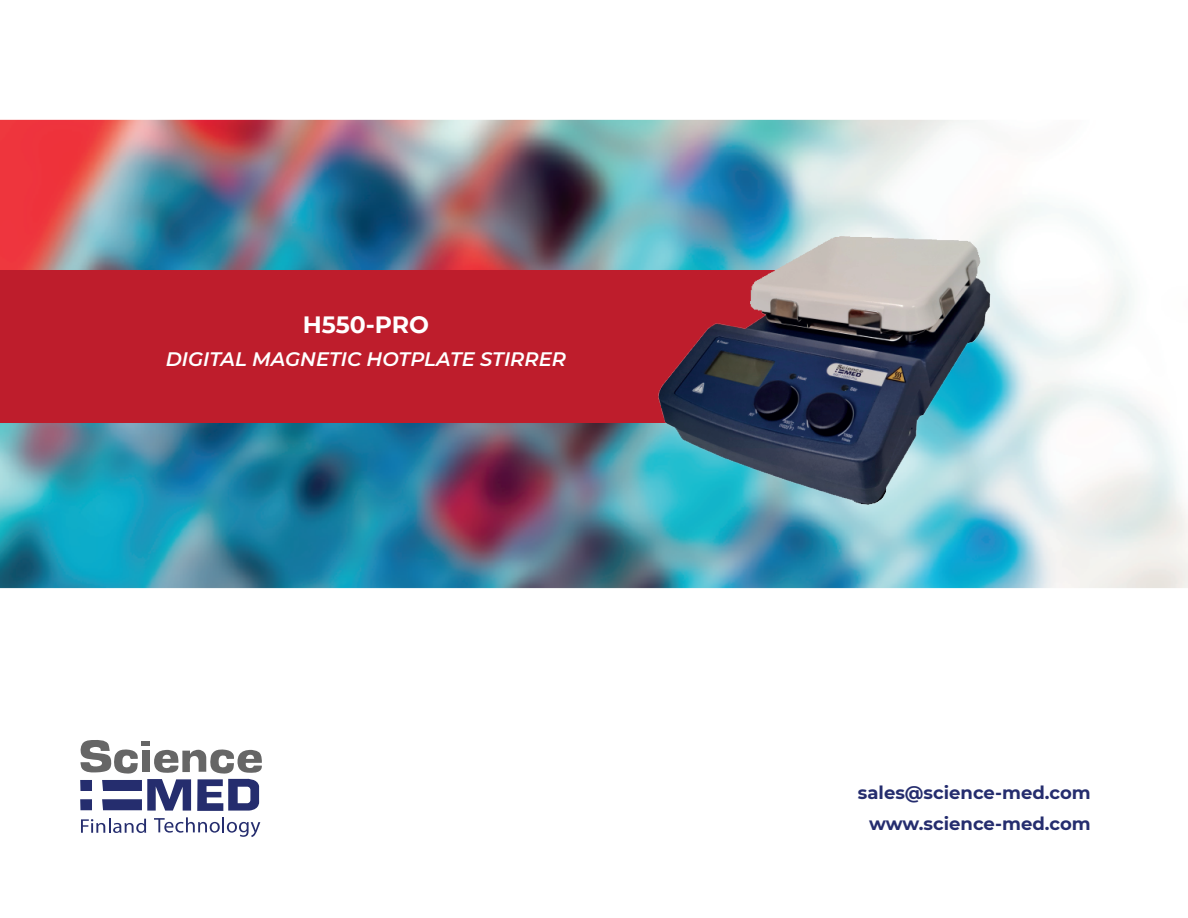
<style>
.page{position:relative;width:1188px;height:918px;background:#fff}
.page>*{position:absolute;margin:0;border:0;box-sizing:border-box;transform-origin:0 0}
.t1{font:700 23.55px "Montserrat";color:#fff}
.t2{font:italic 600 19.5px "Montserrat";color:#fff}
.t3{font:700 18px/31.5px "Montserrat";color:#252d6e;text-align:right}
</style>
<div class="page">
<img style="left:0;top:119px;width:1188px;height:470px">
<div style="left:0;top:270px;width:800px;height:153px;background:#be1d2c"></div>
<svg style="left:81px;top:819px;width:65px;height:14px"></svg>
<svg style="left:154px;top:817px;width:106px;height:20px"></svg>
<svg style="left:80px;top:740px;width:182px;height:71px"></svg>
<img style="left:643px;top:219px;width:360px;height:296px">
<h1 class="t1" style="left:303px;top:307px;width:128px">H550-PRO</h1>
<p class="t2" style="left:166px;top:345px;width:402px">DIGITAL MAGNETIC HOTPLATE STIRRER</p>
<p class="t3" style="left:858px;top:776px;width:234px">sales@science-med.com www.science-med.com</p>
</div>
